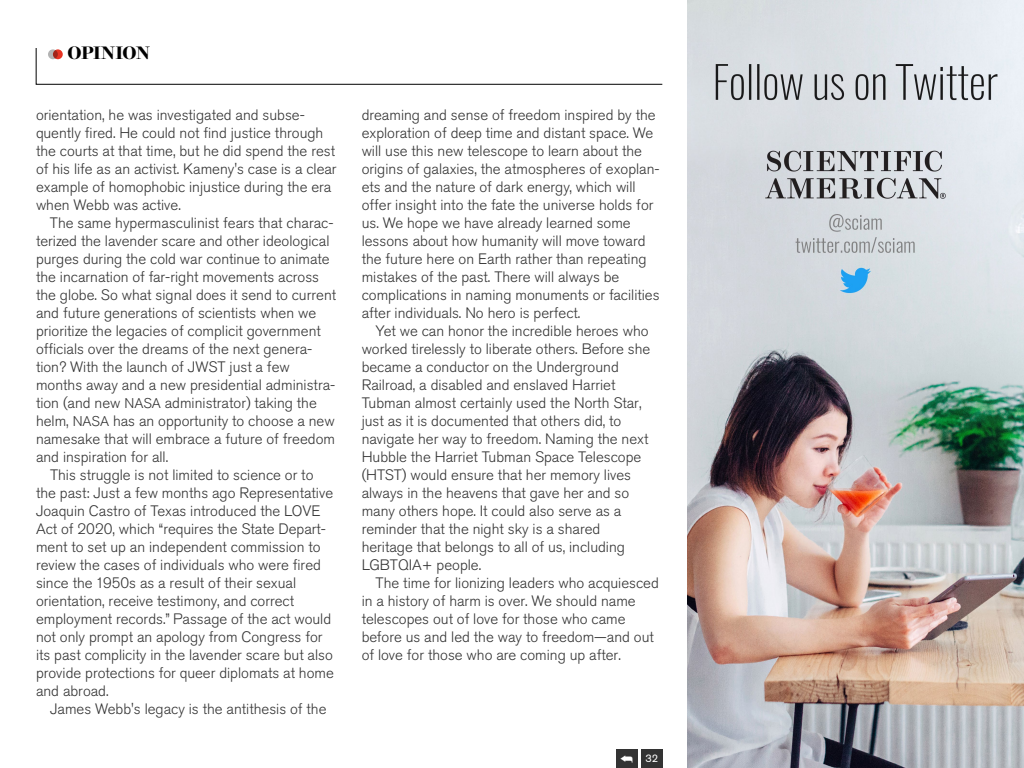
<style>
.page{position:relative;width:1024px;height:768px;background:#fff}
.page>*{position:absolute;margin:0;border:0;box-sizing:border-box;transform-origin:0 0}
.t1{font:600 18px "Brunel Deck";letter-spacing:-.035em;color:#000}
.t2{font:300 15px/18px "Akzidenz Grotesk BQ";color:#333}
.t3{font:11px "Akzidenz Grotesk BE";color:#fff}
.s1{font-size:14px}
</style>
<div class="page">
<svg style="left:36px;top:48px;width:627px;height:37px"></svg>
<img style="left:687px;top:0;width:337px;height:768px">
<div style="left:48px;top:49px;width:10px;height:10px;background:#b3b3b3;border-radius:50%"></div>
<svg style="left:53px;top:49px;width:10px;height:10px"></svg>
<div style="left:616px;top:749px;width:21px;height:19px;background:#333"></div>
<div style="left:641px;top:749px;width:21px;height:19px;background:#333"></div>
<p class="t1" style="left:68px;top:43px;width:84px">OPINION</p>
<p class="t2" style="left:36px;top:106px;width:302px">orientation, he was investigated and subse&shy;quently fired. He could not find justice through the courts at that time, but he did spend the rest of his life as an activist. Kameny's case is a clear example of homophobic injustice during the era when Webb was active.</p>
<p class="t2" style="left:50px;top:214px;width:285px">The same hypermasculinist fears that charac-</p>
<p class="t2" style="left:36px;top:232px;width:295px">terized the lavender scare and other ideological</p>
<p class="t2" style="left:36px;top:250px;width:295px">purges during the cold war continue to animate</p>
<p class="t2" style="left:36px;top:268px;width:285px">the incarnation of far-right movements across</p>
<p class="t2" style="left:36px;top:286px;width:302px">the globe. So what signal does it send to current</p>
<p class="t2" style="left:36px;top:304px;width:282px">and future generations of scientists when we</p>
<p class="t2" style="left:36px;top:322px;width:286px">prioritize the legacies of complicit government</p>
<p class="t2" style="left:36px;top:340px;width:278px">officials over the dreams of the next genera-</p>
<p class="t2" style="left:36px;top:358px;width:255px">tion? With the launch of JWST just a few</p>
<p class="t2" style="left:36px;top:376px;width:301px">months away and a new presidential administra-</p>
<p class="t2" style="left:36px;top:394px;width:282px">tion (and new <span class="s1">NASA</span> administrator) taking the</p>
<p class="t2" style="left:36px;top:412px;width:300px">helm, <span class="s1">NASA</span> has an opportunity to choose a new</p>
<p class="t2" style="left:36px;top:430px;width:301px">namesake that will embrace a future of freedom</p>
<p class="t2" style="left:36px;top:448px;width:134px">and inspiration for all.</p>
<p class="t2" style="left:50px;top:466px;width:265px">This struggle is not limited to science or to</p>
<p class="t2" style="left:36px;top:484px;width:299px">the past: Just a few months ago Representative</p>
<p class="t2" style="left:36px;top:502px;width:286px">Joaquin Castro of Texas introduced the LOVE</p>
<p class="t2" style="left:36px;top:520px;width:292px">Act of 2020, which “requires the State Depart-</p>
<p class="t2" style="left:36px;top:538px;width:286px">ment to set up an independent commission to</p>
<p class="t2" style="left:36px;top:556px;width:286px">review the cases of individuals who were fired</p>
<p class="t2" style="left:36px;top:574px;width:262px">since the 1950s as a result of their sexual</p>
<p class="t2" style="left:36px;top:592px;width:260px">orientation, receive testimony, and correct</p>
<p class="t2" style="left:36px;top:610px;width:297px">employment records.” Passage of the act would</p>
<p class="t2" style="left:36px;top:628px;width:288px">not only prompt an apology from Congress for</p>
<p class="t2" style="left:36px;top:646px;width:298px">its past complicity in the lavender scare but also</p>
<p class="t2" style="left:36px;top:664px;width:299px">provide protections for queer diplomats at home</p>
<p class="t2" style="left:36px;top:682px;width:74px">and abroad.</p>
<p class="t2" style="left:50px;top:700px;width:278px">James Webb's legacy is the antithesis of the</p>
<p class="t2" style="left:362px;top:106px;width:300px">dreaming and sense of freedom inspired by the exploration of deep time and distant space. We will use this new telescope to learn about the origins of galaxies, the atmospheres of exoplan&shy;ets and the nature of dark energy, which will offer insight into the fate the universe holds for us. We hope we have already learned some lessons about how humanity will move toward the future here on Earth rather than repeating mistakes of the past. There will always be complications in naming monuments or facilities after individuals. No hero is perfect.</p>
<p class="t2" style="left:362px;top:322px;width:290px;text-indent:14px">Yet we can honor the incredible heroes who worked tirelessly to liberate others. Before she became a conductor on the Underground Railroad, a disabled and enslaved Harriet Tubman almost certainly used the North Star, just as it is documented that others did, to navigate her way to freedom. Naming the next Hubble the Harriet Tubman Space Telescope (HTST) would ensure that her memory lives always in the heavens that gave her and so many others hope. It could also serve as a reminder that the night sky is a shared heritage that belongs to all of us, including LGBTQIA+ people.</p>
<p class="t2" style="left:362px;top:574px;width:299px;text-indent:14px">The time for lionizing leaders who acquiesced in a history of harm is over. We should name telescopes out of love for those who came before us and led the way to freedom—and out of love for those who are coming up after.</p>
<p class="t3" style="left:645px;top:752px;width:14px">32</p>
</div>
